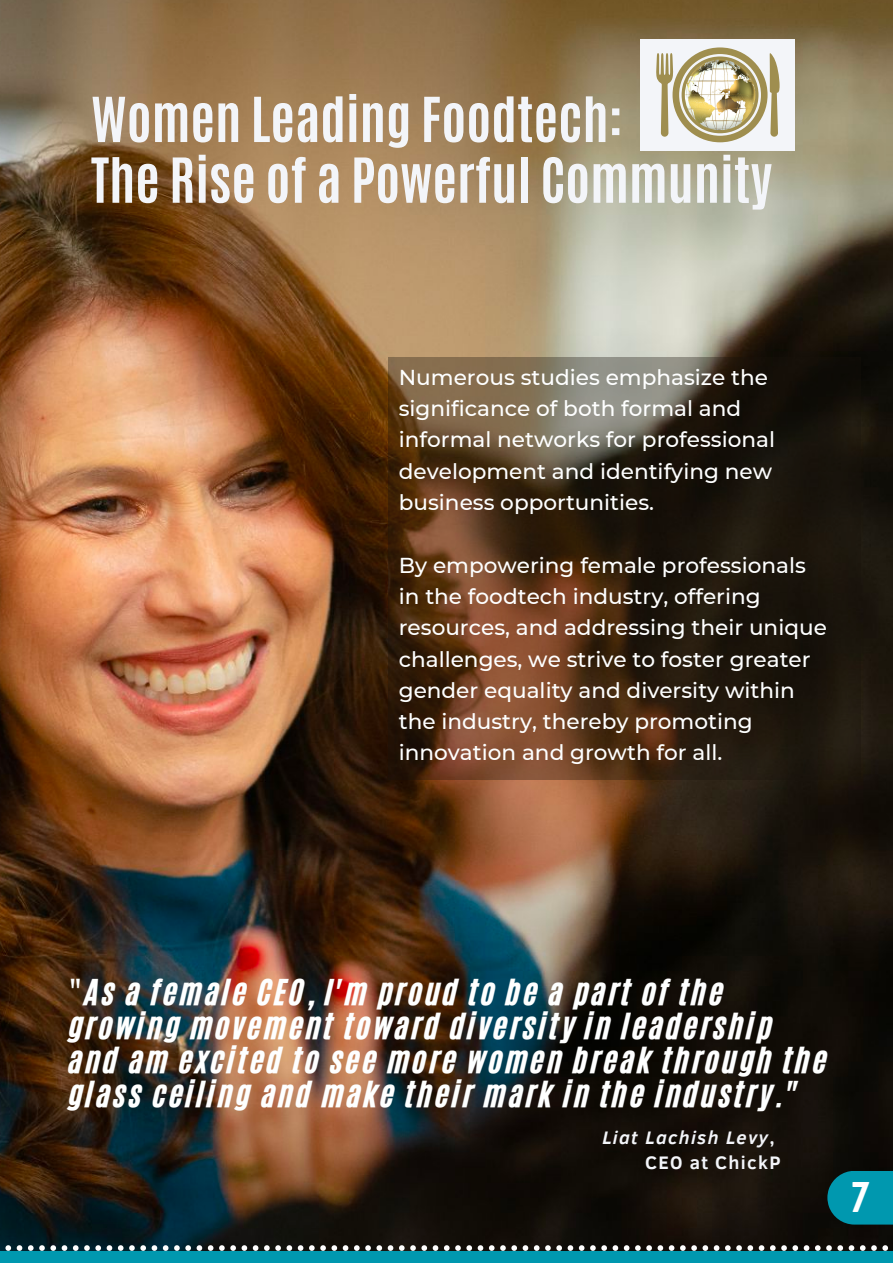
<style>
.page{position:relative;width:893px;height:1264px;background:#fff}
.page>*{position:absolute;margin:0;border:0;box-sizing:border-box;transform-origin:0 0}
.t1{font:700 52.65px "Antonio";color:#f3f5f9}
.t2{font:37.5px "Norwester";color:#feffff}
.t3{font:30px/33.8px "CA Generated";letter-spacing:.095em;color:#feffff}
.t4{font:500 21.6px/31.3px "Montserrat";color:#feffff}
.t5{font:italic 700 18.6px "Clear Sans";letter-spacing:.07em;color:#f3f5f9}
.t6{font:700 18.6px "Clear Sans";letter-spacing:.07em;color:#f3f5f9}
.s1{font-family:"Antonio";font-weight:700}
.s2{font-style:normal}
</style>
<div class="page">
<img style="left:0;top:0;width:892px;height:1245px">
<svg style="left:388px;top:357px;width:472px;height:422px;background:#422e1d"></svg>
<div style="left:0;top:1250px;width:892px;height:12px;background:#0098af"></div>
<svg style="left:0;top:1245px;width:892px;height:5px"></svg>
<div style="left:640px;top:39px;width:154px;height:112px;background:#f3f5f9"></div>
<svg style="left:656px;top:47px;width:123px;height:95px"></svg>
<img style="left:684px;top:60px;width:71px;height:70px;border-radius:50%">
<svg style="left:827px;top:1170px;width:65px;height:54px;background:#01889c"></svg>
<p class="t1" style="left:91px;top:82px;width:533px">Women Leading Foodtech:</p>
<p class="t1" style="left:91px;top:142px;width:682px">The Rise of a Powerful Community</p>
<p class="t4" style="left:399px;top:361px;width:378px">Numerous studies emphasize the significance of both formal and informal networks for professional development and identifying new business opportunities.</p>
<p class="t4" style="left:399px;top:549px;width:429px">By empowering female professionals in the foodtech industry, offering resources, and addressing their unique challenges, we strive to foster greater gender equality and diversity within the industry, thereby promoting innovation and growth for all.</p>
<p class="t3" style="left:68px;top:975px;width:760px"><span class="s1">"</span>As a female CEO, I'm proud to be a part of the growing movement toward diversity in leadership and am excited to see more women break through the glass ceiling and make their mark in the industry."</p>
<p class="t5" style="left:602px;top:1124px;width:174px">Liat Lachish Levy<span class="s2">,</span></p>
<p class="t6" style="left:645px;top:1148px;width:137px">CEO at ChickP</p>
<p class="t2" style="left:850px;top:1174px;width:21px">7</p>
</div>
